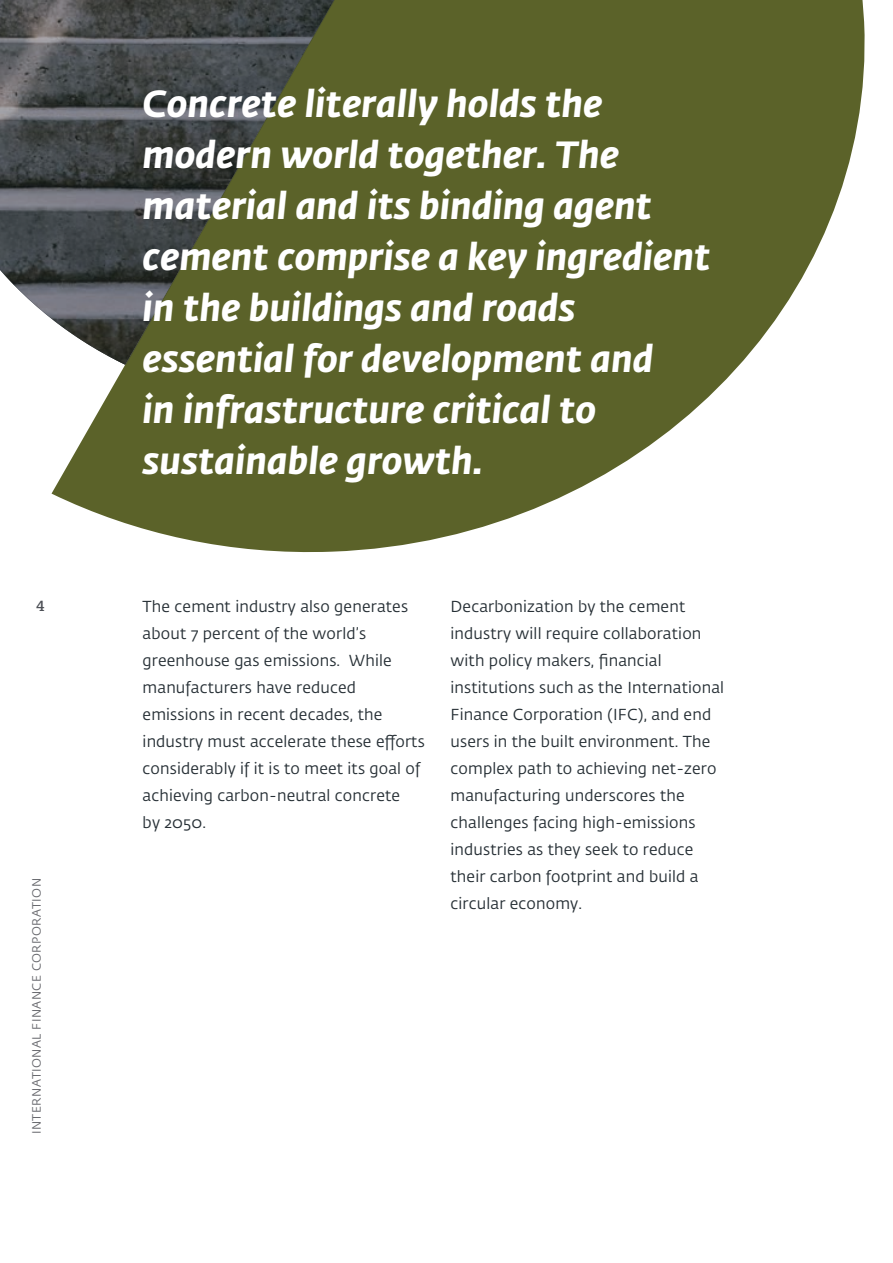
<style>
.page{position:relative;width:893px;height:1263px;background:#fff}
.page>*{position:absolute;margin:0;border:0;box-sizing:border-box;transform-origin:0 0}
.t1{font:italic 700 37.5px/51px "Fedra Sans Std";color:#fff}
.t2{font:15.75px/27px "Fedra Sans Std";letter-spacing:.01em;color:#262f35}
.t3{font:500 15px "Tisa Pro";color:#4d5056}
.t4{font:12px "Fedra Sans Std";letter-spacing:.035em;color:#67686d}
</style>
<div class="page">
<svg style="left:52px;top:0;width:813px;height:553px;fill:#5b6229"></svg>
<div style="left:335px;top:0;width:14px;height:365px;background:#5b6229"></div>
<div style="left:185px;top:104px;width:149px;height:261px;background:#5b6229"></div>
<img style="left:0;top:0;width:239px;height:261px">
<img style="left:238px;top:0;width:96px;height:104px">
<img style="left:238px;top:103px;width:37px;height:64px">
<img style="left:0;top:260px;width:185px;height:105px">
<h1 class="t1" style="left:143px;top:78px;width:569px">Concrete literally holds the modern world together. The material and its binding agent cement comprise a key ingredient in the buildings and roads essential for development and<br>in infrastructure critical to sustainable growth.</h1>
<p class="t3" style="left:36px;top:594px;width:10px">4</p>
<p class="t2" style="left:143px;top:593px;width:284px">The cement industry also generates about 7 percent of the world’s greenhouse gas emissions. While manufacturers have reduced emissions in recent decades, the industry must accelerate these e-orts considerably if it is to meet its goal of achieving carbon-neutral concrete<br>by 2050.</p>
<p class="t2" style="left:451px;top:593px;width:275px">Decarbonization by the cement industry will require collaboration with policy makers, financial institutions such as the International Finance Corporation (IFC), and end users in the built environment. The complex path to achieving net-zero manufacturing underscores the challenges facing high-emissions industries as they seek to reduce their carbon footprint and build a circular economy.</p>
<p class="t4" style="left:30px;top:1134px;width:257px;rotate:-90deg">INTERNATIONAL FINANCE CORPORATION</p>
</div>
